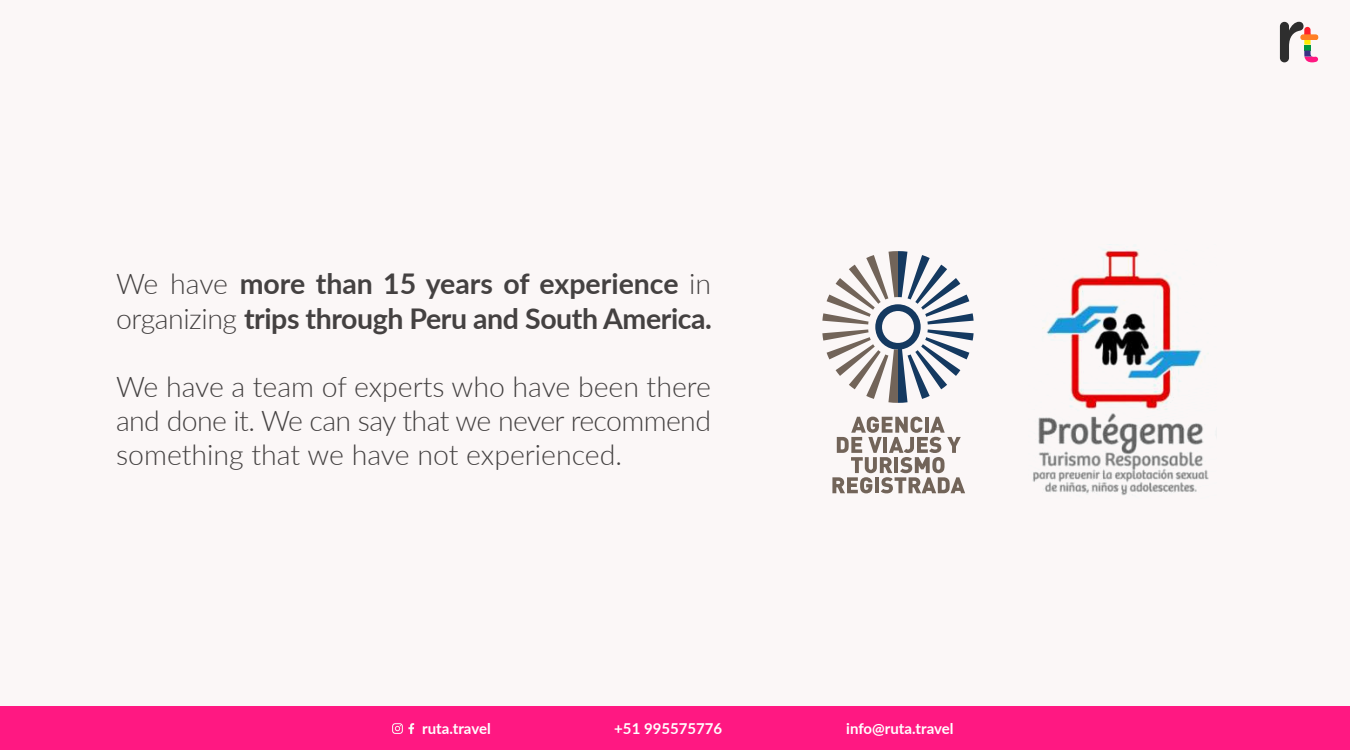
<style>
.page{position:relative;width:1350px;height:750px;background:#fbf7f7}
.page>*{position:absolute;margin:0;border:0;box-sizing:border-box;transform-origin:0 0}
.t1{font:300 28.5px/34.2px "Lato";letter-spacing:-.005em;color:#444141;text-align:justify}
.t2{font:700 28.5px/34.2px "Lato";letter-spacing:-.015em;color:#444141}
.t3{font:700 15px "Lato";color:#fff}
.s1{font-weight:300}
</style>
<div class="page">
<svg style="left:1280px;top:22px;width:38px;height:40px"></svg>
<div style="left:1301px;top:35px;width:17px;height:5px;background:#ff7f24;border-radius:2px"></div>
<img style="left:1032px;top:244px;width:177px;height:252px">
<svg style="left:822px;top:251px;width:152px;height:152px"></svg>
<svg style="left:832px;top:417px;width:133px;height:76px"></svg>
<div style="left:0;top:707px;width:1350px;height:43px;background:#ff1882"></div>
<svg style="left:392px;top:723px;width:22px;height:11px"></svg>
<p class="t2" style="left:116px;top:266px;width:597px"><span class="s1">We have</span> more than 15 years of experience <span class="s1">in organizing</span> trips through Peru and South America.</p>
<p class="t1" style="left:116px;top:369px;width:596px">We have a team of experts who have been there and done it. We can say that we never recommend something that we have not experienced.</p>
<p class="t3" style="left:422px;top:717px;width:70px">ruta.travel</p>
<p class="t3" style="left:614px;top:717px;width:110px">+51 995575776</p>
<p class="t3" style="left:846px;top:717px;width:109px">info@ruta.travel</p>
</div>
